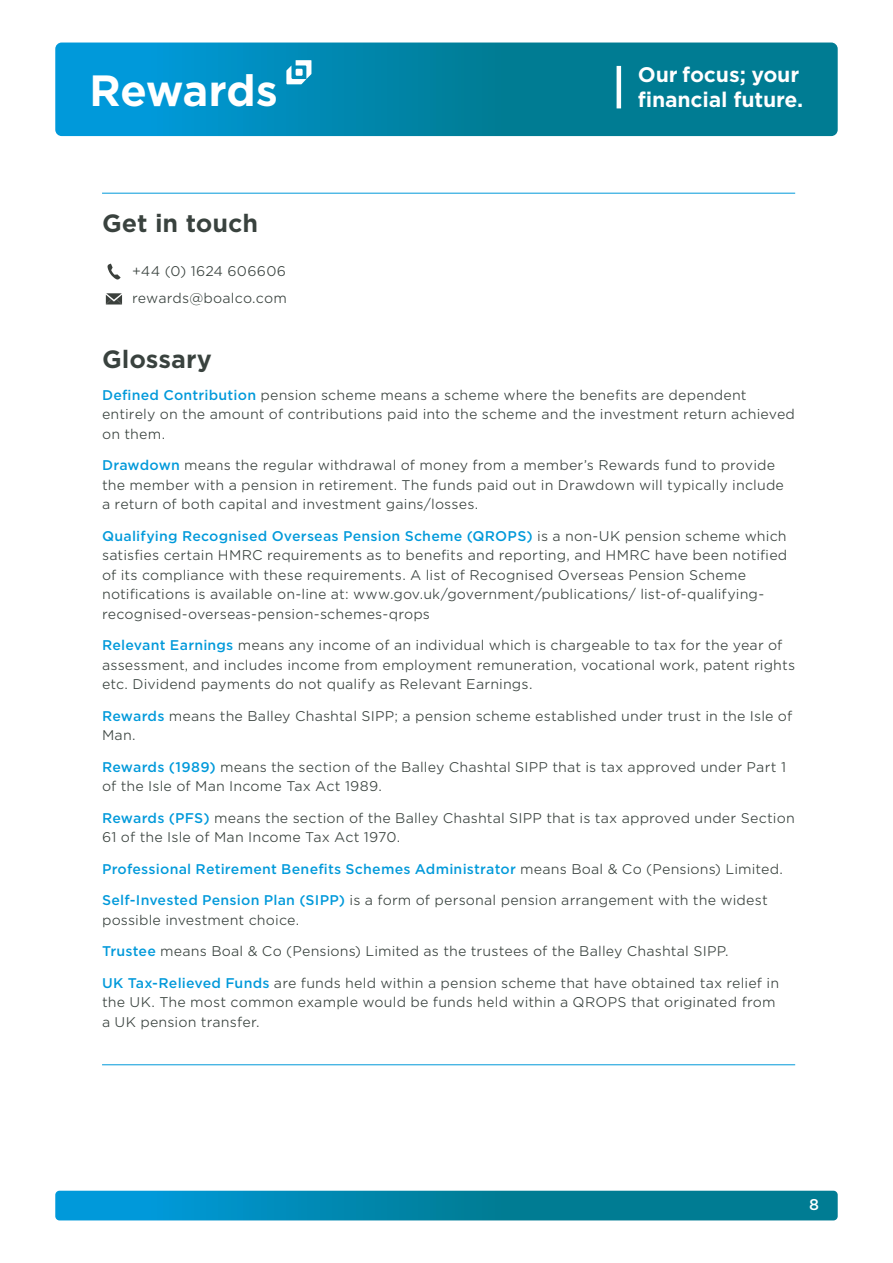
<style>
.page{position:relative;width:893px;height:1263px;background:#fff}
.page>*{position:absolute;margin:0;border:0;box-sizing:border-box;transform-origin:0 0}
.t1{font:700 42px "Gotham S Sm";letter-spacing:-.02em;color:#fff}
.Heading{font:700 24px "Gotham S Sm";letter-spacing:-.005em;color:#39423e}
.Body_Text{font:700 24px "Gotham S Sm";letter-spacing:-.005em;color:#39423e}
.t2{font:700 20.25px "Gotham S Sm";letter-spacing:-.01em;color:#fff}
.t3{font:500 15px "Gotham S Sm";color:#fff}
.Body_Text-2{font:300 13.5px/19.5px "Gotham S Sm";letter-spacing:.01em;color:#39423e}
.Body_Text-3{font:500 13.5px "Gotham S Sm";letter-spacing:.015em;color:#0099da}
.s1{font-weight:500;color:#0099da}
.s2{font-weight:300;color:#39423e}
</style>
<div class="page">
<svg style="left:55px;top:1191px;width:783px;height:29px;background:#0085aa"></svg>
<svg style="left:55px;top:43px;width:783px;height:93px;background:#0085aa"></svg>
<hr style="left:617px;top:66px;width:4px;height:42px;background:#fff">
<svg style="left:286px;top:60px;width:25px;height:24px"></svg>
<hr style="left:102px;top:193px;width:693px;height:1px;background:#0099da">
<hr style="left:102px;top:1064px;width:693px;height:1px;background:#0099da">
<svg style="left:107px;top:264px;width:14px;height:15px"></svg>
<svg style="left:106px;top:293px;width:16px;height:11px"></svg>
<h1 class="t1" style="left:89px;top:62px;width:190px">Rewards</h1>
<p class="Heading" style="left:102px;top:206px;width:158px">Get in touch</p>
<p class="Body_Text-2" style="left:132px;top:261px;width:155px">+44 (0) 1624 606606</p>
<p class="Body_Text-2" style="left:132px;top:288px;width:156px">rewards@boalco.com</p>
<h3 class="t2" style="left:638px;top:61px;width:163px">Our focus; your</h3>
<h3 class="t2" style="left:638px;top:85px;width:167px">financial future.</h3>
<p class="Body_Text" style="left:102px;top:343px;width:112px">Glossary</p>
<p class="Body_Text-2" style="left:102px;top:385px;width:694px"><span class="s1">Defined Contribution</span> pension scheme means a scheme where the benefits are dependent entirely on the amount of contributions paid into the scheme and the investment return achieved on them.</p>
<p class="Body_Text-2" style="left:102px;top:455px;width:683px"><span class="s1">Drawdown</span> means the regular withdrawal of money from a member’s Rewards fund to provide the member with a pension in retirement. The funds paid out in Drawdown will typically include a return of both capital and investment gains/losses.</p>
<p class="Body_Text-2" style="left:102px;top:526px;width:687px"><span class="s1">Qualifying Recognised Overseas Pension Scheme (QROPS)</span> is a non-UK pension scheme which satisfies certain HMRC requirements as to benefits and reporting, and HMRC have been notified of its compliance with these requirements. A list of Recognised Overseas Pension Scheme notifications is available on-line at: www.gov.uk/government/publications/ list-of-qualifying&shy;recognised-overseas-pension-schemes-qrops</p>
<p class="Body_Text-2" style="left:102px;top:635px;width:695px"><span class="s1">Relevant Earnings</span> means any income of an individual which is chargeable to tax for the year of assessment, and includes income from employment remuneration, vocational work, patent rights etc. Dividend payments do not qualify as Relevant Earnings.</p>
<p class="Body_Text-2" style="left:102px;top:706px;width:692px"><span class="s1">Rewards</span> means the Balley Chashtal SIPP; a pension scheme established under trust in the Isle of<br>Man.</p>
<p class="Body_Text-2" style="left:102px;top:757px;width:685px"><span class="s1">Rewards (1989)</span> means the section of the Balley Chashtal SIPP that is tax approved under Part 1 of the Isle of Man Income Tax Act 1989.</p>
<p class="Body_Text-2" style="left:102px;top:808px;width:694px"><span class="s1">Rewards (PFS)</span> means the section of the Balley Chashtal SIPP that is tax approved under Section<br>61 of the Isle of Man Income Tax Act 1970.</p>
<p class="Body_Text-3" style="left:102px;top:860px;width:682px">Professional Retirement Benefits Schemes Administrator <span class="s2">means Boal &amp; Co (Pensions) Limited.</span></p>
<p class="Body_Text-2" style="left:102px;top:890px;width:667px"><span class="s1">Self-Invested Pension Plan (SIPP)</span> is a form of personal pension arrangement with the widest possible investment choice.</p>
<p class="Body_Text-2" style="left:102px;top:941px;width:628px"><span class="s1">Trustee</span> means Boal &amp; Co (Pensions) Limited as the trustees of the Balley Chashtal SIPP.</p>
<p class="Body_Text-2" style="left:102px;top:973px;width:678px"><span class="s1">UK Tax-Relieved Funds</span> are funds held within a pension scheme that have obtained tax relief in the UK. The most common example would be funds held within a QROPS that originated from a UK pension transfer.</p>
<p class="t3" style="left:809px;top:1194px;width:11px">8</p>
</div>
